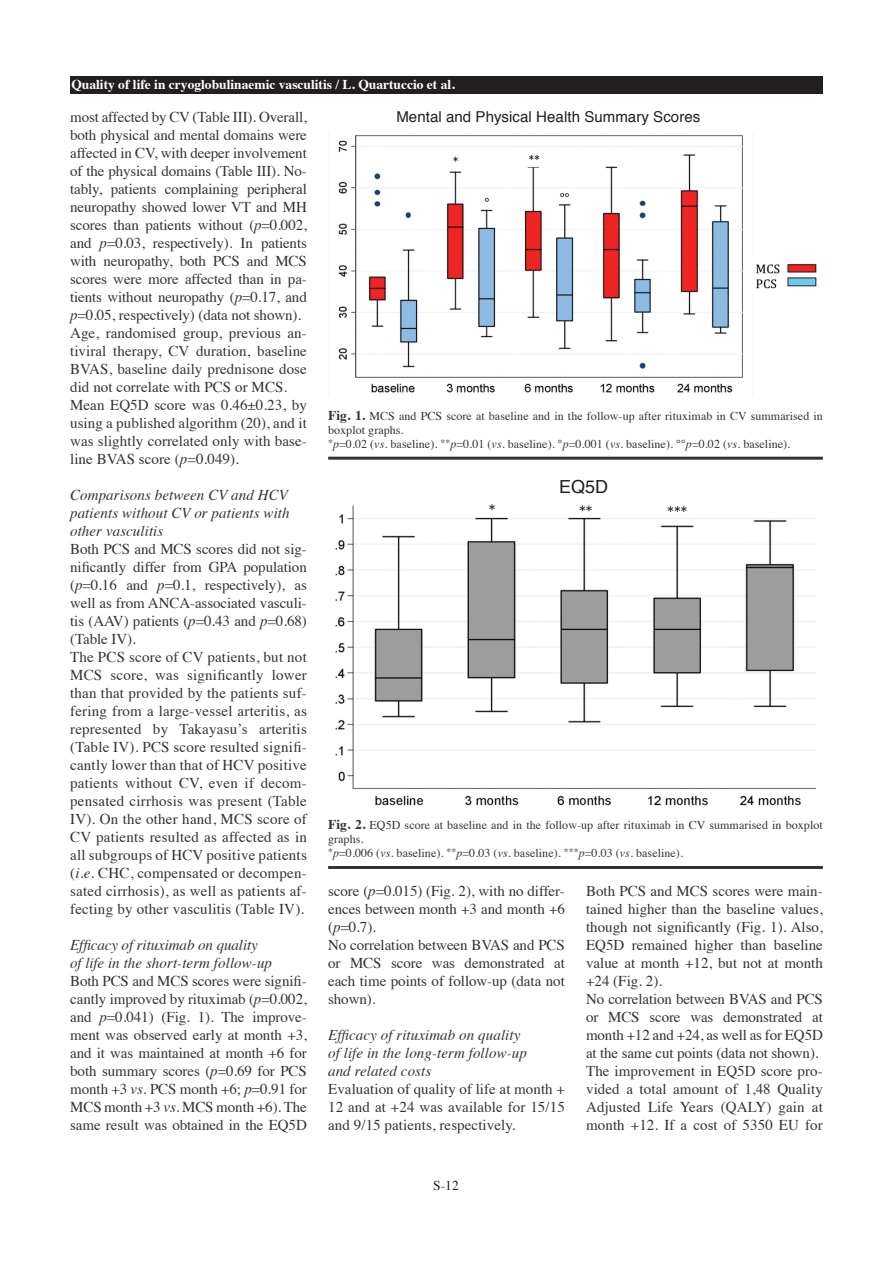
<style>
.page{position:relative;width:893px;height:1263px;background:#fff}
.page>*{position:absolute;margin:0;border:0;box-sizing:border-box;transform-origin:0 0}
.t1{font:18px "Helvetica";color:#231f20}
.t2{font:15px/18px "Times";color:#333}
.t3{font:italic 15px/18px "Times";letter-spacing:.005em;color:#333}
.t4{font:15px "Helvetica";letter-spacing:.005em;color:#231f20}
.t5{font:700 13.5px "Times";color:#fff}
.t6{font:13.5px "Times";color:#231f20}
.t7{font:12px/14.2px "Times";letter-spacing:.005em;color:#333}
.s1{font-style:italic}
.s2{font-weight:700;font-size:13.5px}
</style>
<div class="page">
<div style="left:70px;top:77px;width:753px;height:17px;background:#231f20"></div>
<img style="left:338px;top:135px;width:479px;height:258px">
<hr style="left:328px;top:457px;width:495px;height:3px;background:#333">
<img style="left:336px;top:504px;width:480px;height:302px">
<hr style="left:328px;top:866px;width:495px;height:3px;background:#333">
<p class="t5" style="left:71px;top:71px;width:385px">Quality of life in cryoglobulinaemic vasculitis / L. Quartuccio et al.</p>
<p class="t2" style="left:70px;top:106px;width:238px">most affected by CV (Table III). Overall, both physical and mental domains were affected in CV, with deeper involvement of the physical domains (Table III). No&shy;tably, patients complaining peripheral neuropathy showed lower VT and MH scores than patients without (<span class="s1">p</span>=0.002, and <span class="s1">p</span>=0.03, respectively). In patients with neuropathy, both PCS and MCS scores were more affected than in pa&shy;tients without neuropathy (<span class="s1">p</span>=0.17, and <span class="s1">p</span>=0.05, respectively) (data not shown).<br>Age, randomised group, previous an&shy;tiviral therapy, CV duration, baseline BVAS, baseline daily prednisone dose did not correlate with PCS or MCS.<br>Mean EQ5D score was 0.46±0.23, by using a published algorithm (20), and it was slightly correlated only with base&shy;line BVAS score (<span class="s1">p</span>=0.049).</p>
<p class="t3" style="left:70px;top:485px;width:221px;text-align:justify">Comparisons between CV and HCV patients without CV or patients with other vasculitis</p>
<p class="t2" style="left:70px;top:538px;width:238px">Both PCS and MCS scores did not sig&shy;nificantly differ from GPA population (<span class="s1">p</span>=0.16 and <span class="s1">p</span>=0.1, respectively), as well as from ANCA-associated vasculi&shy;tis (AAV) patients (<span class="s1">p</span>=0.43 and <span class="s1">p</span>=0.68) (Table IV).<br>The PCS score of CV patients, but not MCS score, was significantly lower than that provided by the patients suf&shy;fering from a large-vessel arteritis, as represented by Takayasu’s arteritis (Table IV). PCS score resulted signifi&shy;cantly lower than that of HCV positive patients without CV, even if decom&shy;pensated cirrhosis was present (Table IV). On the other hand, MCS score of CV patients resulted as affected as in all subgroups of HCV positive patients (<span class="s1">i.e.</span> CHC, compensated or decompen&shy;sated cirrhosis), as well as patients af&shy;fecting by other vasculitis (Table IV).</p>
<p class="t3" style="left:70px;top:935px;width:203px">Efficacy of rituximab on quality of life in the short-term follow-up</p>
<p class="t2" style="left:70px;top:970px;width:238px;text-align:justify">Both PCS and MCS scores were signifi&shy;cantly improved by rituximab (<span class="s1">p</span>=0.002, and <span class="s1">p</span>=0.041) (Fig. 1). The improve&shy;ment was observed early at month +3, and it was maintained at month +6 for both summary scores (<span class="s1">p</span>=0.69 for PCS month +3 <span class="s1">vs.</span> PCS month +6; <span class="s1">p</span>=0.91 for MCS month +3 <span class="s1">vs.</span> MCS month +6). The same result was obtained in the EQ5D</p>
<p class="t4" style="left:396px;top:105px;width:305px">Mental and Physical Health Summary Scores</p>
<p class="t7" style="left:328px;top:407px;width:496px"><span class="s2">Fig. 1.</span> MCS and PCS score at baseline and in the follow-up after rituximab in CV summarised in boxplot graphs.<br><sup>*</sup><span class="s1">p</span>=0.02 (<span class="s1">vs</span>. baseline). <sup>**</sup><span class="s1">p</span>=0.01 (<span class="s1">vs</span>. baseline). °<span class="s1">p</span>=0.001 (<span class="s1">vs</span>. baseline). °°<span class="s1">p</span>=0.02 (<span class="s1">vs</span>. baseline).</p>
<p class="t1" style="left:559px;top:472px;width:51px">EQ5D</p>
<p class="t7" style="left:328px;top:817px;width:496px"><span class="s2">Fig. 2.</span> EQ5D score at baseline and in the follow-up after rituximab in CV summarised in boxplot graphs.<br><sup>*</sup><span class="s1">p</span>=0.006 (<span class="s1">vs.</span> baseline). <sup>**</sup><span class="s1">p</span>=0.03 (<span class="s1">vs</span>. baseline). <sup>***</sup><span class="s1">p</span>=0.03 (<span class="s1">vs</span>. baseline).</p>
<p class="t2" style="left:328px;top:880px;width:238px">score (<span class="s1">p</span>=0.015) (Fig. 2), with no differ&shy;ences between month +3 and month +6 (<span class="s1">p</span>=0.7).<br>No correlation between BVAS and PCS or MCS score was demonstrated at each time points of follow-up (data not shown).</p>
<p class="t3" style="left:328px;top:1025px;width:200px">Efficacy of rituximab on quality of life in the long-term follow-up and related costs</p>
<p class="t2" style="left:328px;top:1078px;width:238px;text-align:justify">Evaluation of quality of life at month + 12 and at +24 was available for 15/15 and 9/15 patients, respectively.</p>
<p class="t2" style="left:586px;top:880px;width:238px">Both PCS and MCS scores were main&shy;tained higher than the baseline values, though not significantly (Fig. 1). Also, EQ5D remained higher than baseline value at month +12, but not at month +24 (Fig. 2).<br>No correlation between BVAS and PCS or MCS score was demonstrated at month +12 and +24, as well as for EQ5D at the same cut points (data not shown).<br>The improvement in EQ5D score pro&shy;vided a total amount of 1,48 Quality Adjusted Life Years (QALY) gain at month +12. If a cost of 5350 EU for</p>
<p class="t6" style="left:433px;top:1172px;width:27px">S-12</p>
</div>
